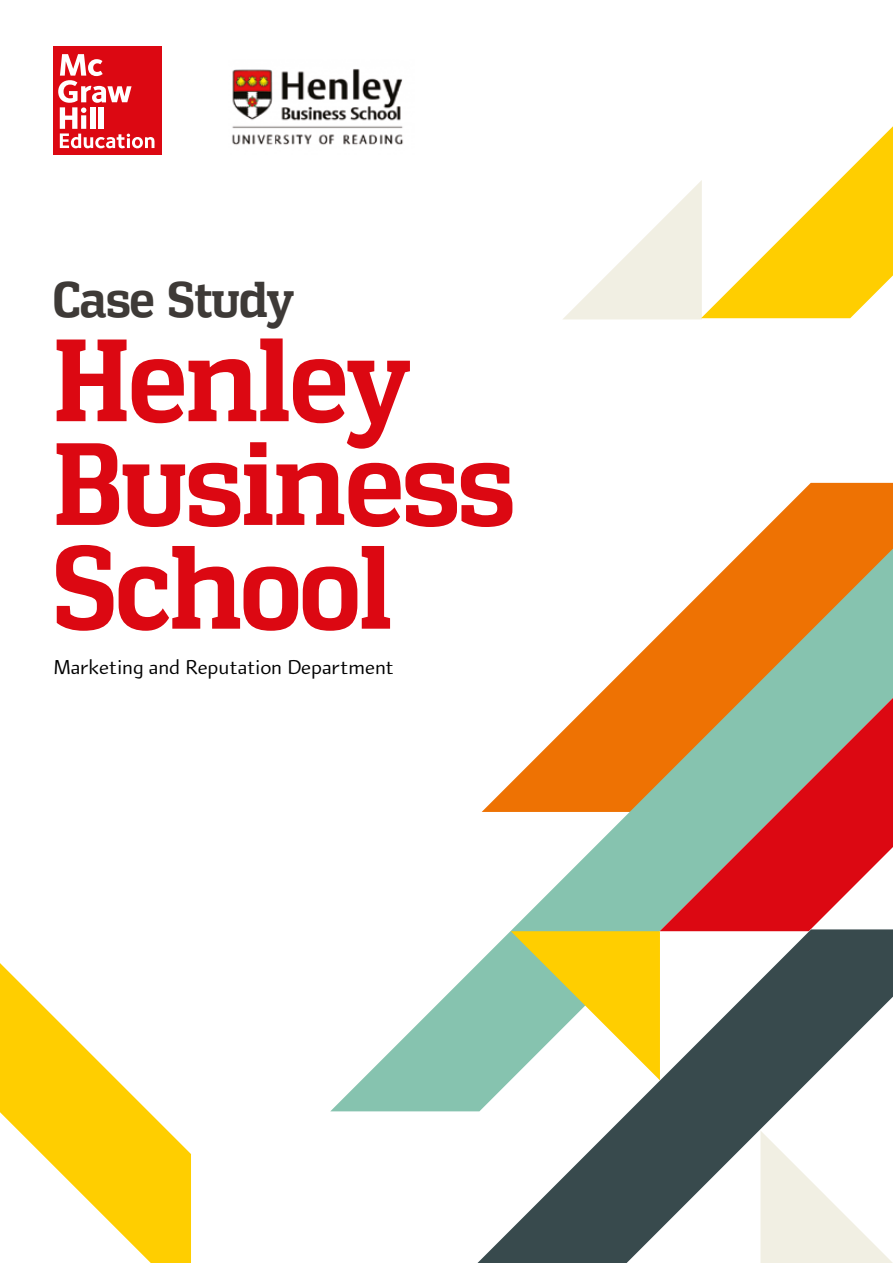
<style>
.page{position:relative;width:893px;height:1263px;background:#fff}
.page>*{position:absolute;margin:0;border:0;box-sizing:border-box;transform-origin:0 0}
.t1{font:700 115.05px/103.8px "Vectipede Rg";letter-spacing:-.01em;color:#dc0812}
.t2{font:700 49.05px "Vectipede Rg";letter-spacing:-.01em;color:#3e3a37}
.t3{font:21.3px "Arum Sans";color:#000}
</style>
<div class="page">
<svg style="left:744px;top:483px;width:149px;height:66px;fill:#ee7203"></svg>
<div style="left:53px;top:47px;width:108px;height:108px;background:#dc0812"></div>
<svg style="left:58px;top:54px;width:97px;height:94px"></svg>
<svg style="left:331px;top:549px;width:562px;height:562px"></svg>
<svg style="left:477px;top:929px;width:416px;height:334px"></svg>
<svg style="left:0;top:963px;width:191px;height:300px"></svg>
<svg style="left:660px;top:698px;width:233px;height:233px;background:#b96f64"></svg>
<svg style="left:563px;top:126px;width:330px;height:193px"></svg>
<svg style="left:511px;top:931px;width:149px;height:149px"></svg>
<svg style="left:760px;top:1130px;width:133px;height:133px"></svg>
<img style="left:232px;top:69px;width:171px;height:76px">
<h2 class="t2" style="left:53px;top:271px;width:243px">Case Study</h2>
<h1 class="t1" style="left:53px;top:328px;width:463px">Henley<br>Business<br>School</h1>
<p class="t3" style="left:53px;top:655px;width:342px">Marketing and Reputation Department</p>
</div>
